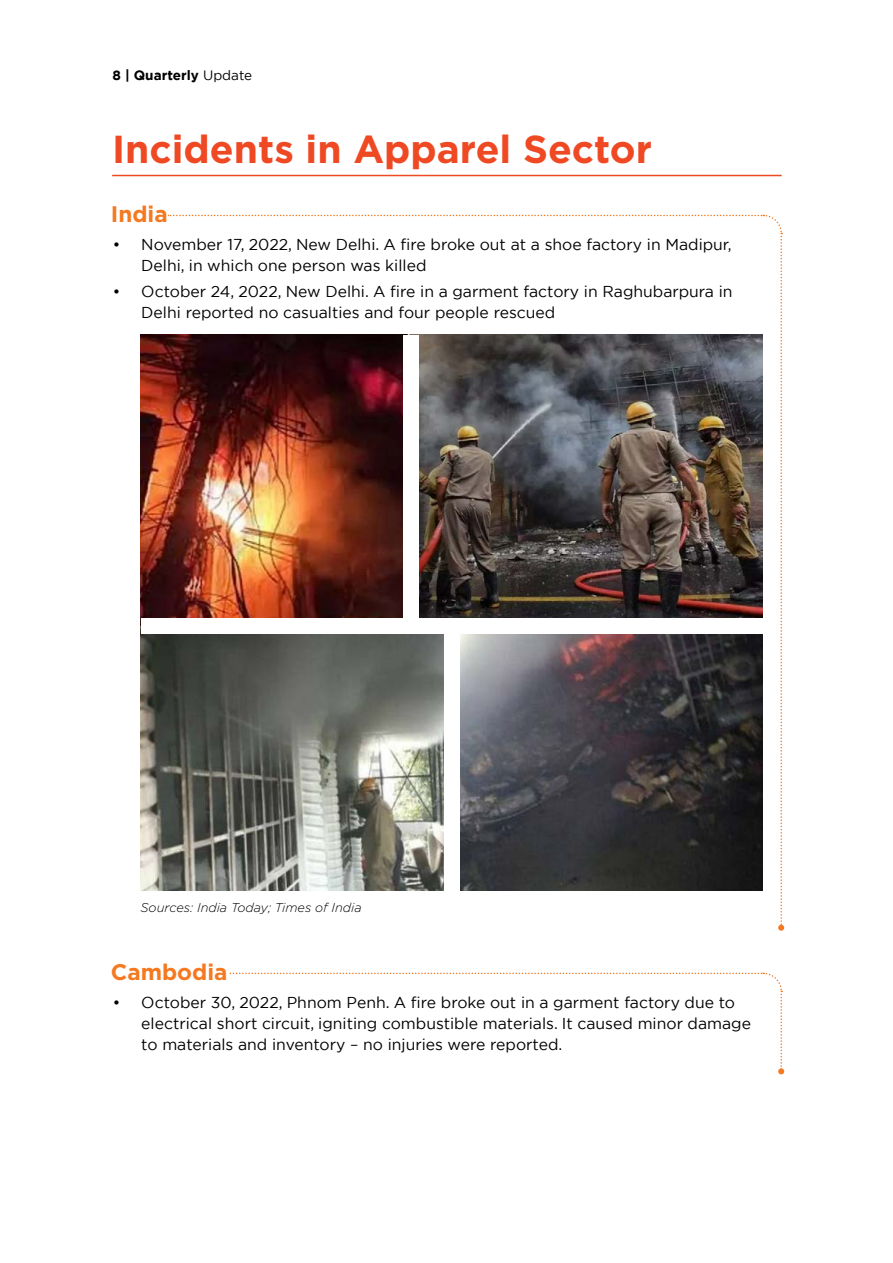
<style>
.page{position:relative;width:893px;height:1263px;background:#fff}
.page>*{position:absolute;margin:0;border:0;box-sizing:border-box;transform-origin:0 0}
.t1{font:700 39px "Gotham";color:#ef4923}
.t2{font:700 22.5px "Gotham";color:#f47920}
.t3{font:15.75px/21px "Gotham";color:#000}
.t4{font:700 13.5px "Gotham";color:#000}
.t5{font:italic 300 12.75px "Gotham";color:#000}
.s1{font-weight:400}
</style>
<div class="page">
<hr style="left:112px;top:175px;width:670px;height:1px;background:#ef4923">
<svg style="left:229px;top:972px;width:555px;height:102px"></svg>
<svg style="left:168px;top:214px;width:616px;height:717px"></svg>
<img style="left:141px;top:334px;width:621px;height:557px">
<div style="left:404px;top:335px;width:15px;height:291px;background:#fff"></div>
<div style="left:444px;top:626px;width:15px;height:265px;background:#fff"></div>
<div style="left:141px;top:618px;width:621px;height:16px;background:#fff"></div>
<p class="t4" style="left:112px;top:67px;width:141px">8 | Quarterly <span class="s1">Update</span></p>
<h1 class="t1" style="left:112px;top:124px;width:541px">Incidents in Apparel Sector</h1>
<h2 class="t2" style="left:111px;top:199px;width:58px">India</h2>
<p class="t3" style="left:141px;top:234px;width:592px;text-indent:-29px">• November 17, 2022, New Delhi. A fire broke out at a shoe factory in Madipur,<br>Delhi, in which one person was killed</p>
<p class="t3" style="left:141px;top:280px;width:593px;text-indent:-29px">• October 24, 2022, New Delhi. A fire in a garment factory in Raghubarpura in<br>Delhi reported no casualties and four people rescued</p>
<p class="t5" style="left:141px;top:899px;width:223px">Sources: India Today; Times of India</p>
<h2 class="t2" style="left:111px;top:957px;width:118px">Cambodia</h2>
<p class="t3" style="left:141px;top:992px;width:611px;text-indent:-29px">• October 30, 2022, Phnom Penh. A fire broke out in a garment factory due to electrical short circuit, igniting combustible materials. It caused minor damage to materials and inventory – no injuries were reported.</p>
</div>
